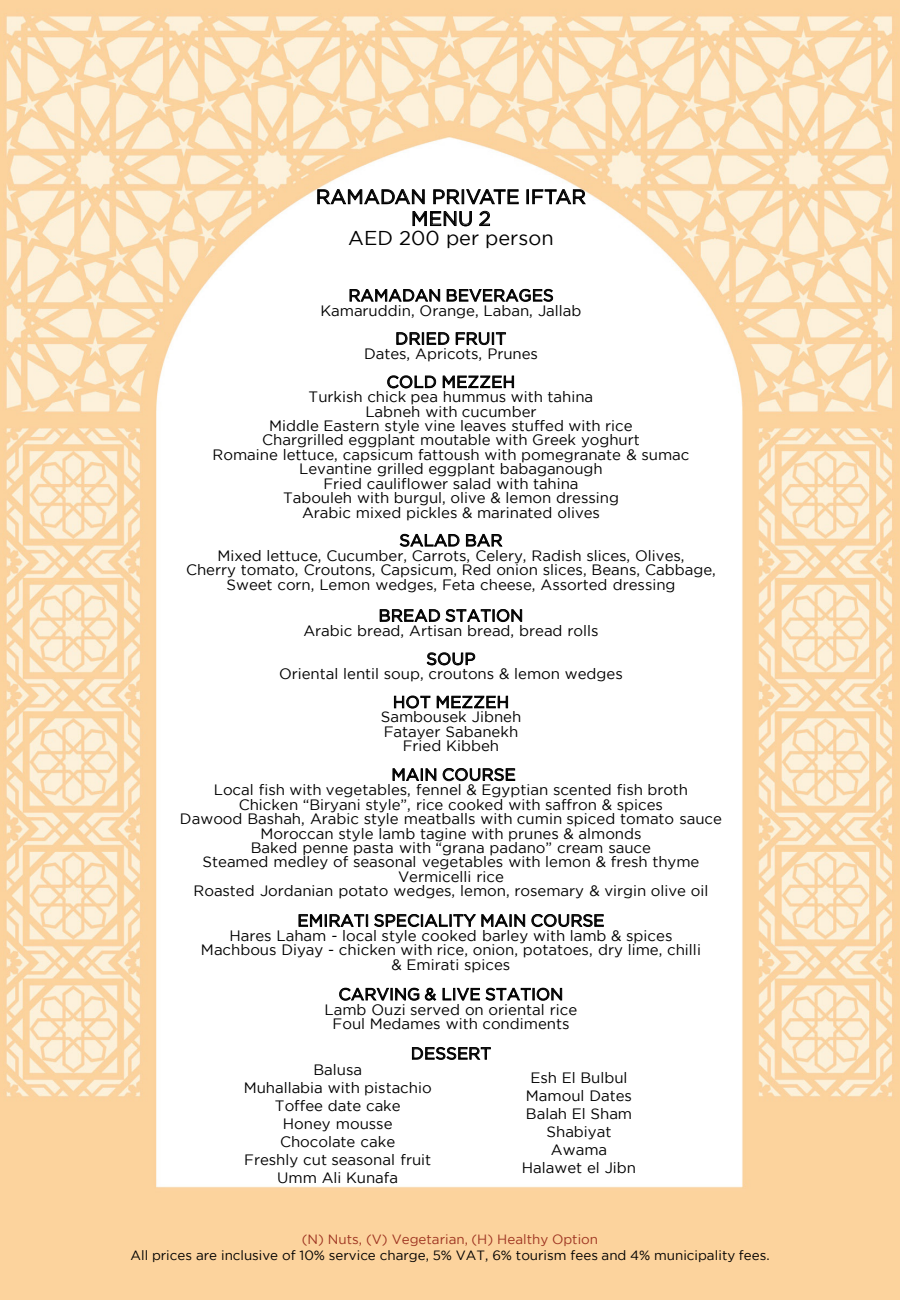
<style>
.page{position:relative;width:900px;height:1300px;background:#fff}
.page>*{position:absolute;margin:0;border:0;box-sizing:border-box;transform-origin:0 0}
.t1{font:20px/21.8px "Gotham";color:#000;text-align:center}
.t2{font:16.6px "Gotham";letter-spacing:.01em;color:#000}
.t3{font:15px/14.4px "Gotham";letter-spacing:-.005em;color:#000;text-align:center}
.t4{font:13.4px "Gotham";color:#000}
.t5{font:13.4px "Gotham";color:#9e3421}
</style>
<div class="page">
<img style="left:0;top:0;width:900px;height:1299px">
<svg style="left:317px;top:189px;width:108px;height:15px"></svg>
<svg style="left:433px;top:189px;width:86px;height:15px"></svg>
<svg style="left:527px;top:189px;width:59px;height:15px"></svg>
<svg style="left:412px;top:211px;width:60px;height:15px"></svg>
<svg style="left:479px;top:211px;width:11px;height:15px"></svg>
<svg style="left:350px;top:289px;width:90px;height:13px"></svg>
<svg style="left:447px;top:289px;width:106px;height:13px"></svg>
<svg style="left:396px;top:332px;width:53px;height:13px"></svg>
<svg style="left:456px;top:332px;width:50px;height:13px"></svg>
<svg style="left:387px;top:375px;width:49px;height:13px"></svg>
<svg style="left:443px;top:375px;width:71px;height:13px"></svg>
<svg style="left:400px;top:533px;width:60px;height:13px"></svg>
<svg style="left:466px;top:534px;width:37px;height:12px"></svg>
<svg style="left:380px;top:609px;width:142px;height:13px"></svg>
<svg style="left:427px;top:652px;width:48px;height:13px"></svg>
<svg style="left:394px;top:695px;width:36px;height:13px"></svg>
<svg style="left:437px;top:695px;width:71px;height:13px"></svg>
<svg style="left:393px;top:768px;width:43px;height:13px"></svg>
<svg style="left:443px;top:768px;width:72px;height:13px"></svg>
<svg style="left:299px;top:914px;width:69px;height:12px"></svg>
<svg style="left:374px;top:913px;width:151px;height:14px"></svg>
<svg style="left:531px;top:913px;width:73px;height:14px"></svg>
<svg style="left:339px;top:987px;width:80px;height:13px"></svg>
<svg style="left:425px;top:987px;width:11px;height:13px"></svg>
<svg style="left:443px;top:987px;width:119px;height:13px"></svg>
<svg style="left:412px;top:1046px;width:79px;height:13px"></svg>
<h1 class="t1" style="left:316px;top:185px;width:272px">RAMADAN PRIVATE IFTAR<br>MENU 2</h1>
<h1 class="t1" style="left:348px;top:227px;width:207px">AED 200 per person</h1>
<p class="t2" style="left:348px;top:286px;width:207px">RAMADAN BEVERAGES</p>
<p class="t3" style="left:320px;top:303px;width:262px">Kamaruddin, Orange, Laban, Jallab</p>
<p class="t2" style="left:395px;top:329px;width:113px">DRIED FRUIT</p>
<p class="t3" style="left:364px;top:346px;width:176px">Dates, Apricots, Prunes</p>
<p class="t2" style="left:387px;top:372px;width:130px">COLD MEZZEH</p>
<p class="t3" style="left:213px;top:389px;width:478px">Turkish chick pea hummus with tahina<br>Labneh with cucumber<br>Middle Eastern style vine leaves stuffed with rice<br>Chargrilled eggplant moutable with Greek yoghurt<br>Romaine lettuce, capsicum fattoush with pomegranate &amp; sumac Levantine grilled eggplant babaganough<br>Fried cauliflower salad with tahina<br>Tabouleh with burgul, olive &amp; lemon dressing<br>Arabic mixed pickles &amp; marinated olives</p>
<p class="t2" style="left:399px;top:531px;width:105px">SALAD BAR</p>
<p class="t3" style="left:186px;top:548px;width:531px">Mixed lettuce, Cucumber, Carrots, Celery, Radish slices, Olives,<br>Cherry tomato, Croutons, Capsicum, Red onion slices, Beans, Cabbage,<br>Sweet corn, Lemon wedges, Feta cheese, Assorted dressing</p>
<p class="t2" style="left:379px;top:606px;width:146px">BREAD STATION</p>
<p class="t3" style="left:303px;top:623px;width:297px">Arabic bread, Artisan bread, bread rolls</p>
<p class="t2" style="left:426px;top:649px;width:51px">SOUP</p>
<p class="t3" style="left:279px;top:666px;width:345px">Oriental lentil soup, croutons &amp; lemon wedges</p>
<p class="t2" style="left:393px;top:692px;width:118px">HOT MEZZEH</p>
<p class="t3" style="left:381px;top:709px;width:142px">Sambousek Jibneh<br>Fatayer Sabanekh<br>Fried Kibbeh</p>
<p class="t2" style="left:391px;top:765px;width:126px">MAIN COURSE</p>
<p class="t3" style="left:180px;top:782px;width:544px">Local fish with vegetables, fennel &amp; Egyptian scented fish broth<br>Chicken “Biryani style”, rice cooked with saffron &amp; spices<br>Dawood Bashah, Arabic style meatballs with cumin spiced tomato sauce Moroccan style lamb tagine with prunes &amp; almonds<br>Baked penne pasta with “grana padano” cream sauce<br>Steamed medley of seasonal vegetables with lemon &amp; fresh thyme Vermicelli rice<br>Roasted Jordanian potato wedges, lemon, rosemary &amp; virgin olive oil</p>
<p class="t2" style="left:297px;top:911px;width:308px">EMIRATI SPECIALITY MAIN COURSE</p>
<p class="t3" style="left:201px;top:928px;width:501px">Hares Laham - local style cooked barley with lamb &amp; spices<br>Machbous Diyay - chicken with rice, onion, potatoes, dry lime, chilli &amp; Emirati spices</p>
<p class="t2" style="left:339px;top:984px;width:226px">CARVING &amp; LIVE STATION</p>
<p class="t3" style="left:325px;top:1001px;width:254px">Lamb Ouzi served on oriental rice<br>Foul Medames with condiments</p>
<p class="t2" style="left:411px;top:1044px;width:82px">DESSERT</p>
<p class="t3" style="left:244px;top:1059px;width:190px;line-height:18px">Balusa<br>Muhallabia with pistachio<br>Toffee date cake<br>Honey mousse<br>Chocolate cake<br>Freshly cut seasonal fruit<br>Umm Ali Kunafa</p>
<p class="t3" style="left:522px;top:1068px;width:116px;line-height:18px">Esh El Bulbul<br>Mamoul Dates<br>Balah El Sham<br>Shabiyat<br>Awama<br>Halawet el Jibn</p>
<p class="t5" style="left:302px;top:1231px;width:298px">(N) Nuts, (V) Vegetarian, (H) Healthy Option</p>
<p class="t4" style="left:130px;top:1247px;width:641px">All prices are inclusive of 10% service charge, 5% VAT, 6% tourism fees and 4% municipality fees.</p>
</div>
